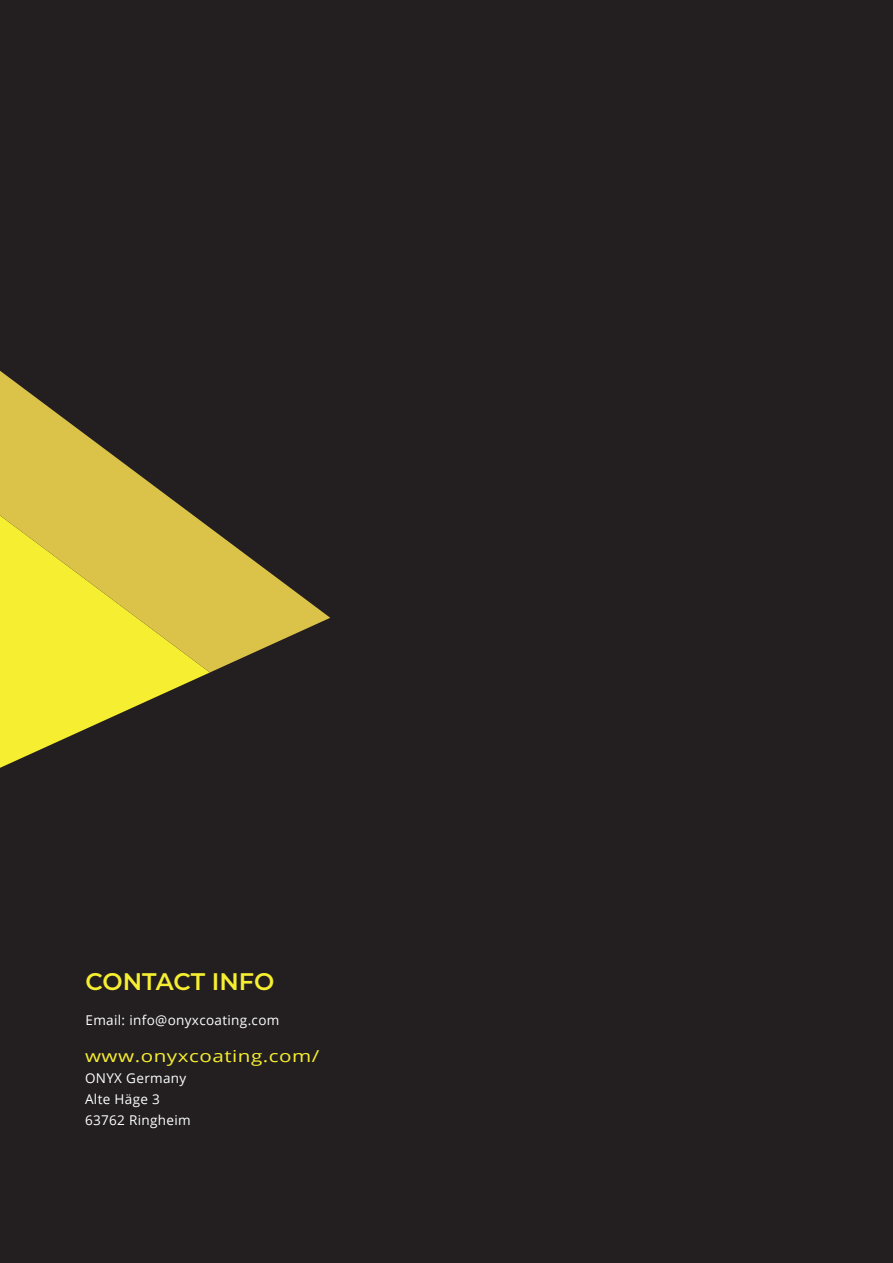
<style>
.page{position:relative;width:893px;height:1263px;background:#231f20}
.page>*{position:absolute;margin:0;border:0;box-sizing:border-box;transform-origin:0 0}
.t1{font:600 24px "Montserrat";letter-spacing:-.01em;color:#f6ee31}
.t2{font:16.5px "Open Sans";letter-spacing:.025em;color:#f6ee31;scale:1.25 1}
.t3{font:13.5px "Open Sans";letter-spacing:.025em;color:#fff}
</style>
<div class="page">
<svg style="left:0;top:672px;width:210px;height:96px;fill:#f6ee31"></svg>
<svg style="left:0;top:371px;width:330px;height:301px"></svg>
<p class="t1" style="left:85px;top:964px;width:190px">CONTACT INFO</p>
<p class="t3" style="left:86px;top:1011px;width:195px">Email: info@onyxcoating.com</p>
<p class="t2" style="left:85px;top:1045px;width:189px">www.onyxcoating.com/</p>
<p class="t3" style="left:85px;top:1069px;width:103px">ONYX Germany</p>
<p class="t3" style="left:85px;top:1090px;width:76px">Alte Häge 3</p>
<p class="t3" style="left:85px;top:1111px;width:107px">63762 Ringheim</p>
</div>
